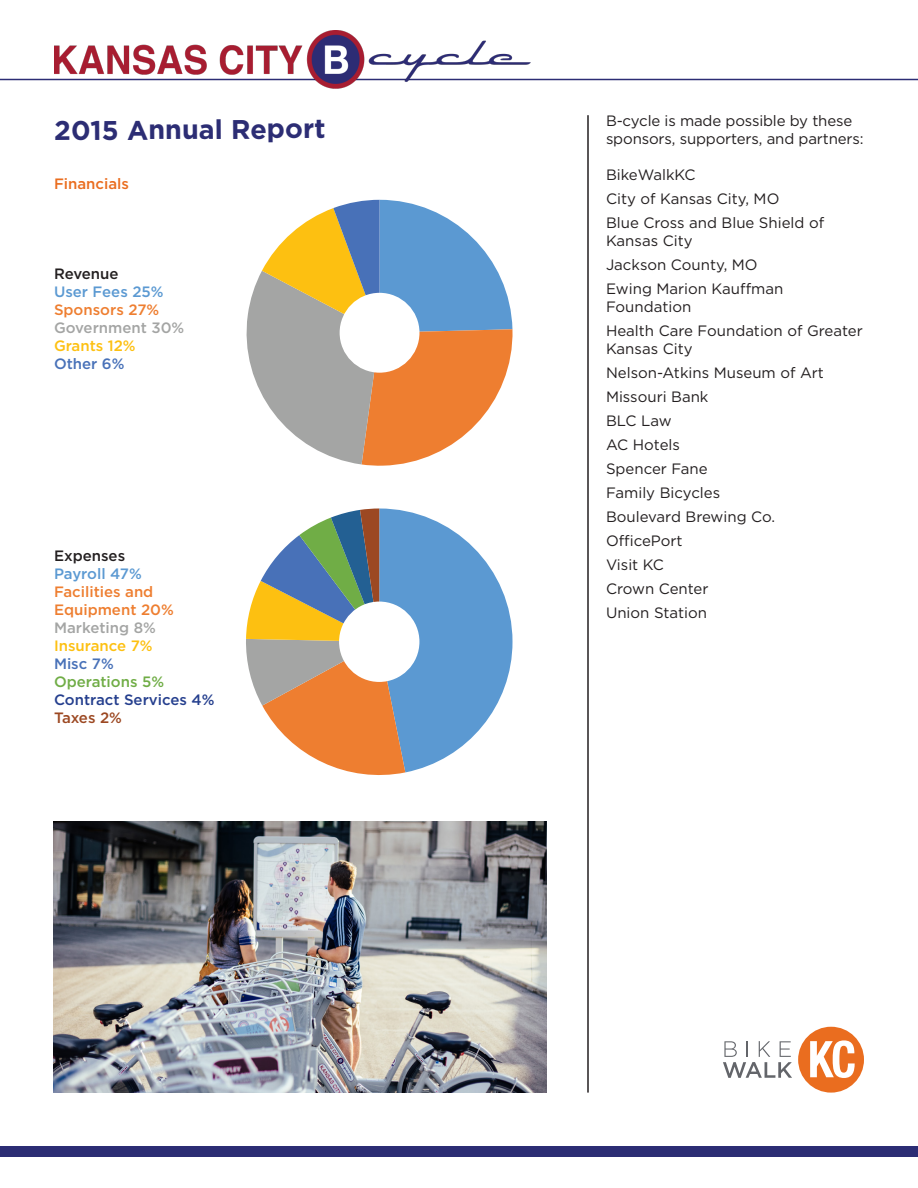
<style>
.page{position:relative;width:918px;height:1188px;background:#fff}
.page>*{position:absolute;margin:0;border:0;box-sizing:border-box;transform-origin:0 0}
.Heading{font:700 27px "Gotham HTF";color:#2c2d74}
.Sponsor_list{font:15px/18px "Gotham HTF";color:#231f20}
.Body{font:15px/18px "Gotham HTF";letter-spacing:-.01em;color:#231f20}
.Body-2{font:500 15px "Gotham HTF";color:#ee7e30}
.Body-3{font:500 15px "Gotham HTF";color:#a4a5a4}
.Body-4{font:500 15px "Gotham HTF";color:#5b99d2}
.Body-5{font:500 15px "Gotham HTF";color:#fdc011}
.Body-6{font:500 15px "Gotham HTF";color:#253f8e}
.Body-7{font:500 15px "Gotham HTF";color:#231f20}
.Body-8{font:500 15px "Gotham HTF";color:#4871b8}
.Body-9{font:500 15px "Gotham HTF";color:#70ad46}
.Body-10{font:500 15px "Gotham HTF";color:#ea6d1f}
.Body-11{font:500 15px "Gotham HTF";letter-spacing:-.015em;color:#9c4822}
</style>
<div class="page">
<div style="left:0;top:1146px;width:918px;height:10px;background:#2c2d74"></div>
<hr style="left:0;top:79px;width:918px;height:1px;background:#2c2d74">
<img style="left:54px;top:31px;width:480px;height:58px">
<hr style="left:587px;top:115px;width:2px;height:978px;background:#231f20">
<svg style="left:246px;top:200px;width:267px;height:266px"></svg>
<div style="left:340px;top:293px;width:79px;height:80px;background:#fff;border-radius:50%"></div>
<svg style="left:246px;top:508px;width:267px;height:267px"></svg>
<div style="left:339px;top:602px;width:80px;height:80px;background:#fff;border-radius:50%"></div>
<img style="left:54px;top:822px;width:492px;height:271px">
<svg style="left:723px;top:1041px;width:69px;height:37px"></svg>
<div style="left:798px;top:1027px;width:66px;height:66px;background:#ea6d1f;border-radius:50%"></div>
<svg style="left:810px;top:1040px;width:45px;height:38px"></svg>
<p class="Heading" style="left:54px;top:116px;width:273px;rotate:-1deg">2015 Annual Report</p>
<p class="Body-10" style="left:54px;top:175px;width:76px">Financials</p>
<p class="Body-7" style="left:54px;top:265px;width:66px">Revenue</p>
<p class="Body-4" style="left:54px;top:283px;width:111px">User Fees 25%</p>
<p class="Body-2" style="left:54px;top:301px;width:107px">Sponsors 27%</p>
<p class="Body-3" style="left:54px;top:319px;width:132px">Government 30%</p>
<p class="Body-5" style="left:54px;top:337px;width:83px">Grants 12%</p>
<p class="Body-8" style="left:54px;top:355px;width:72px">Other 6%</p>
<p class="Body-7" style="left:54px;top:547px;width:73px">Expenses</p>
<p class="Body-4" style="left:54px;top:565px;width:89px">Payroll 47%</p>
<p class="Body-2" style="left:54px;top:583px;width:101px">Facilities and</p>
<p class="Body-2" style="left:54px;top:601px;width:121px">Equipment 20%</p>
<p class="Body-3" style="left:54px;top:619px;width:103px">Marketing 8%</p>
<p class="Body-5" style="left:54px;top:637px;width:100px">Insurance 7%</p>
<p class="Body-8" style="left:54px;top:655px;width:61px">Misc 7%</p>
<p class="Body-9" style="left:54px;top:673px;width:112px">Operations 5%</p>
<p class="Body-6" style="left:54px;top:691px;width:162px">Contract Services 4%</p>
<p class="Body-11" style="left:54px;top:709px;width:69px">Taxes 2%</p>
<p class="Body" style="left:606px;top:112px;width:259px">B-cycle is made possible by these sponsors, supporters, and partners:</p>
<p class="Sponsor_list" style="left:606px;top:166px;width:91px">BikeWalkKC</p>
<p class="Sponsor_list" style="left:606px;top:190px;width:175px">City of Kansas City, MO</p>
<p class="Sponsor_list" style="left:606px;top:214px;width:220px">Blue Cross and Blue Shield of<br>Kansas City</p>
<p class="Sponsor_list" style="left:606px;top:256px;width:153px">Jackson County, MO</p>
<p class="Sponsor_list" style="left:606px;top:280px;width:179px">Ewing Marion Kauffman<br>Foundation</p>
<p class="Sponsor_list" style="left:606px;top:322px;width:258px">Health Care Foundation of Greater<br>Kansas City</p>
<p class="Sponsor_list" style="left:606px;top:364px;width:220px">Nelson-Atkins Museum of Art</p>
<p class="Sponsor_list" style="left:606px;top:388px;width:104px">Missouri Bank</p>
<p class="Sponsor_list" style="left:606px;top:412px;width:67px">BLC Law</p>
<p class="Sponsor_list" style="left:606px;top:436px;width:76px">AC Hotels</p>
<p class="Sponsor_list" style="left:606px;top:460px;width:103px">Spencer Fane</p>
<p class="Sponsor_list" style="left:606px;top:484px;width:116px">Family Bicycles</p>
<p class="Sponsor_list" style="left:606px;top:508px;width:171px">Boulevard Brewing Co.</p>
<p class="Sponsor_list" style="left:606px;top:532px;width:78px">OfficePort</p>
<p class="Sponsor_list" style="left:606px;top:556px;width:59px">Visit KC</p>
<p class="Sponsor_list" style="left:606px;top:580px;width:104px">Crown Center</p>
<p class="Sponsor_list" style="left:606px;top:604px;width:103px">Union Station</p>
</div>
